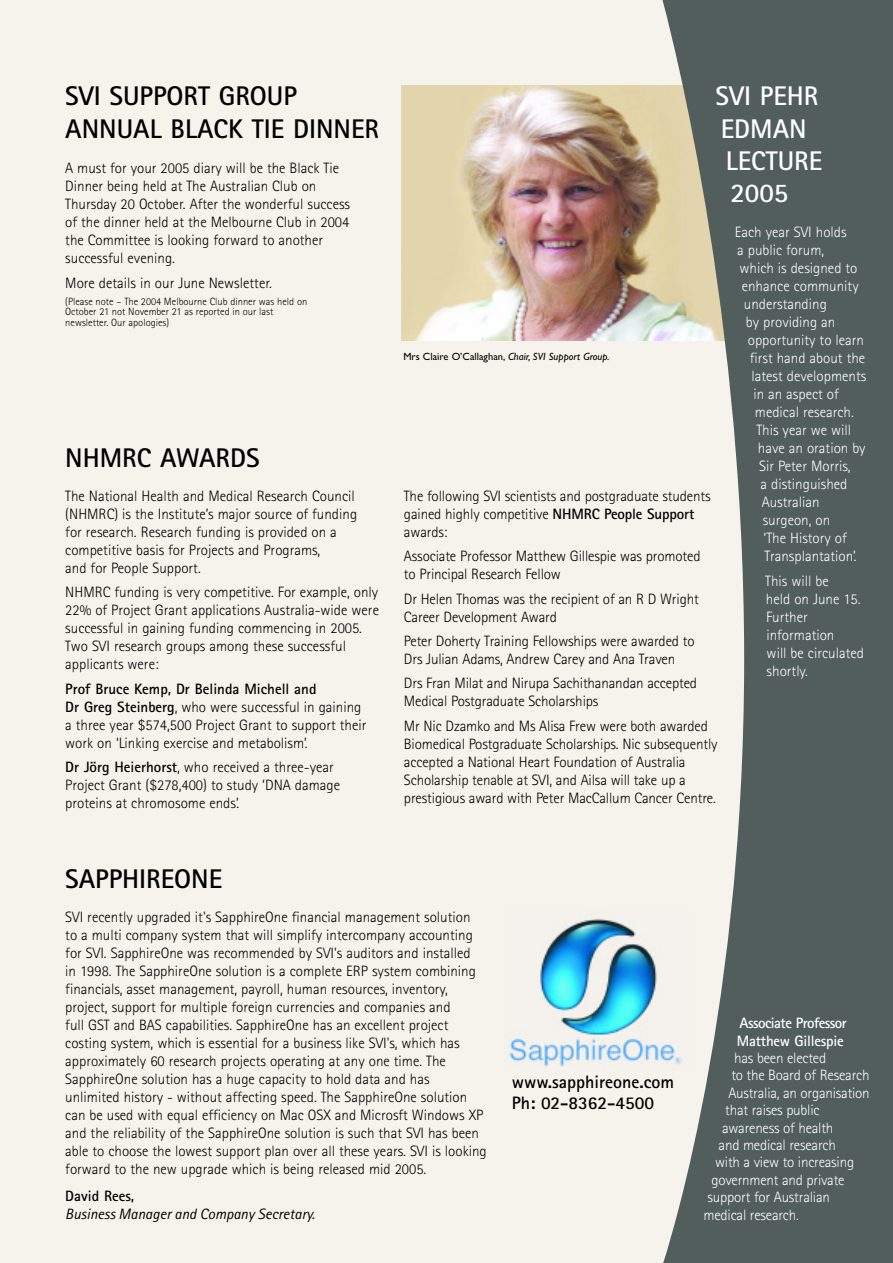
<style>
.page{position:relative;width:893px;height:1263px;background:#f5f3ec}
.page>*{position:absolute;margin:0;border:0;box-sizing:border-box;transform-origin:0 0}
.t1{font:700 27px/32.4px "Rotis Sans Serif";color:#000}
.t2{font:700 27px "Rotis Sans Serif";color:#fff}
.t3{font:700 18px/21.6px "Rotis Sans Serif";color:#000}
.t4{font:300 15px/18px "Rotis Sans Serif";color:#000}
.t5{font:300 15px/18px "Rotis Sans Serif";color:#fff}
.t6{font:italic 15px "Rotis Sans Serif";color:#000}
.t7{font:700 15px/17.4px "Rotis Sans Serif";letter-spacing:-.04em;color:#fff}
.t8{font:700 15px "Rotis Sans Serif";color:#000}
.t9{font:300 10.5px/10.5px "Rotis Sans Serif";color:#000}
.t10{font:italic 10.5px "Gill Sans";color:#000}
.s1{font-style:normal}
.s2{font-weight:700}
</style>
<div class="page">
<img style="left:506px;top:918px;width:153px;height:149px">
<img style="left:402px;top:85px;width:257px;height:255px">
<svg style="left:659px;top:0;width:234px;height:1263px;fill:#525e5b"></svg>
<h1 class="t1" style="left:65px;top:83px;width:315px">SVI SUPPORT GROUP<br>ANNUAL BLACK TIE DINNER</h1>
<h1 class="t2" style="left:715px;top:87px;width:104px">SVI PEHR</h1>
<h1 class="t2" style="left:721px;top:119px;width:87px">EDMAN</h1>
<h1 class="t2" style="left:726px;top:151px;width:98px">LECTURE</h1>
<h1 class="t2" style="left:730px;top:184px;width:59px">2005</h1>
<p class="t4" style="left:65px;top:161px;width:286px">A must for your 2005 diary will be the Black Tie Dinner being held at The Australian Club on Thursday 20 October. After the wonderful success of the dinner held at the Melbourne Club in 2004 the Committee is looking forward to another successful evening.</p>
<p class="t4" style="left:65px;top:275px;width:208px">More details in our June Newsletter.</p>
<p class="t9" style="left:65px;top:297px;width:244px">(Please note – The 2004 Melbourne Club dinner was held on<br>October 21 not November 21 as reported in our last newsletter. Our apologies)</p>
<p class="t5" style="left:735px;top:225px;width:113px">Each year SVI holds</p>
<p class="t5" style="left:737px;top:243px;width:89px">a public forum,</p>
<p class="t5" style="left:739px;top:261px;width:119px">which is designed to</p>
<p class="t5" style="left:742px;top:279px;width:119px">enhance community</p>
<p class="t5" style="left:744px;top:297px;width:85px">understanding</p>
<p class="t5" style="left:746px;top:315px;width:91px">by providing an</p>
<p class="t5" style="left:748px;top:333px;width:118px">opportunity to learn</p>
<p class="t5" style="left:750px;top:351px;width:117px">first hand about the</p>
<p class="t5" style="left:751px;top:369px;width:116px">latest developments</p>
<p class="t5" style="left:753px;top:387px;width:87px">in an aspect of</p>
<p class="t5" style="left:755px;top:405px;width:100px">medical research.</p>
<p class="t5" style="left:756px;top:423px;width:96px">This year we will</p>
<p class="t5" style="left:758px;top:441px;width:109px">have an oration by</p>
<p class="t5" style="left:759px;top:459px;width:93px">Sir Peter Morris,</p>
<p class="t5" style="left:760px;top:477px;width:88px">a distinguished</p>
<p class="t5" style="left:762px;top:495px;width:60px">Australian</p>
<p class="t5" style="left:763px;top:513px;width:69px">surgeon, on</p>
<p class="t5" style="left:764px;top:531px;width:85px">‘The History of</p>
<p class="t5" style="left:764px;top:549px;width:94px">Transplantation’.</p>
<p class="t5" style="left:765px;top:573px;width:100px">This will be<br>held on June 15.<br>Further information<br>will be circulated shortly.</p>
<p class="t10" style="left:403px;top:350px;width:208px"><span class="s1">Mrs Claire O’Callaghan,</span> Chair, SVI Support Group.</p>
<h1 class="t1" style="left:65px;top:444px;width:196px">NHMRC AWARDS</h1>
<p class="t4" style="left:65px;top:488px;width:293px">The National Health and Medical Research Council (NHMRC) is the Institute’s major source of funding for research. Research funding is provided on a competitive basis for Projects and Programs,<br>and for People Support.</p>
<p class="t4" style="left:65px;top:585px;width:315px">NHMRC funding is very competitive. For example, only 22% of Project Grant applications Australia-wide were successful in gaining funding commencing in 2005.<br>Two SVI research groups among these successful applicants were:</p>
<p class="t4" style="left:65px;top:681px;width:303px"><span class="s2">Prof Bruce Kemp, Dr Belinda Michell and<br>Dr Greg Steinberg</span>, who were successful in gaining a three year $574,500 Project Grant to support their work on ‘Linking exercise and metabolism’.</p>
<p class="t4" style="left:65px;top:759px;width:276px"><span class="s2">Dr Jörg Heierhorst</span>, who received a three-year<br>Project Grant ($278,400) to study ‘DNA damage proteins at chromosome ends’.</p>
<p class="t4" style="left:404px;top:488px;width:308px">The following SVI scientists and postgraduate students gained highly competitive <span class="s2">NHMRC People Support </span>awards:</p>
<p class="t4" style="left:404px;top:549px;width:298px">Associate Professor Matthew Gillespie was promoted to Principal Research Fellow</p>
<p class="t4" style="left:404px;top:591px;width:296px">Dr Helen Thomas was the recipient of an R D Wright<br>Career Development Award</p>
<p class="t4" style="left:404px;top:633px;width:292px">Peter Doherty Training Fellowships were awarded to<br>Drs Julian Adams, Andrew Carey and Ana Traven</p>
<p class="t4" style="left:404px;top:676px;width:295px">Drs Fran Milat and Nirupa Sachithanandan accepted<br>Medical Postgraduate Scholarships</p>
<p class="t4" style="left:404px;top:718px;width:315px">Mr Nic Dzamko and Ms Alisa Frew were both awarded Biomedical Postgraduate Scholarships. Nic subsequently accepted a National Heart Foundation of Australia Scholarship tenable at SVI, and Ailsa will take up a prestigious award with Peter MacCallum Cancer Centre.</p>
<h1 class="t1" style="left:65px;top:865px;width:159px">SAPPHIREONE</h1>
<p class="t4" style="left:65px;top:909px;width:423px">SVI recently upgraded it's SapphireOne financial management solution<br>to a multi company system that will simplify intercompany accounting for SVI. SapphireOne was recommended by SVI's auditors and installed<br>in 1998. The SapphireOne solution is a complete ERP system combining financials, asset management, payroll, human resources, inventory, project, support for multiple foreign currencies and companies and<br>full GST and BAS capabilities. SapphireOne has an excellent project costing system, which is essential for a business like SVI's, which has approximately 60 research projects operating at any one time. The SapphireOne solution has a huge capacity to hold data and has unlimited history - without affecting speed. The SapphireOne solution can be used with equal efficiency on Mac OSX and Microsft Windows XP and the reliability of the SapphireOne solution is such that SVI has been able to choose the lowest support plan over all these years. SVI is looking forward to the new upgrade which is being released mid 2005.</p>
<p class="t8" style="left:65px;top:1191px;width:70px">David Rees,</p>
<p class="t6" style="left:65px;top:1209px;width:251px">Business Manager and Company Secretary.</p>
<p class="t3" style="left:512px;top:1072px;width:164px">www.sapphireone.com<br>Ph: 02-8362-4500</p>
<p class="t7" style="left:737px;top:1016px;width:111px">Associate Professor<br>Matthew Gillespie</p>
<p class="t5" style="left:734px;top:1050px;width:94px">has been elected</p>
<p class="t5" style="left:731px;top:1068px;width:140px">to the Board of Research</p>
<p class="t5" style="left:728px;top:1085px;width:143px">Australia, an organisation</p>
<p class="t5" style="left:725px;top:1102px;width:96px">that raises public</p>
<p class="t5" style="left:722px;top:1120px;width:113px">awareness of health</p>
<p class="t5" style="left:719px;top:1137px;width:119px">and medical research</p>
<p class="t5" style="left:715px;top:1155px;width:141px">with a view to increasing</p>
<p class="t5" style="left:711px;top:1172px;width:135px">government and private</p>
<p class="t5" style="left:708px;top:1189px;width:124px">support for Australian</p>
<p class="t5" style="left:703px;top:1207px;width:97px">medical research.</p>
</div>
